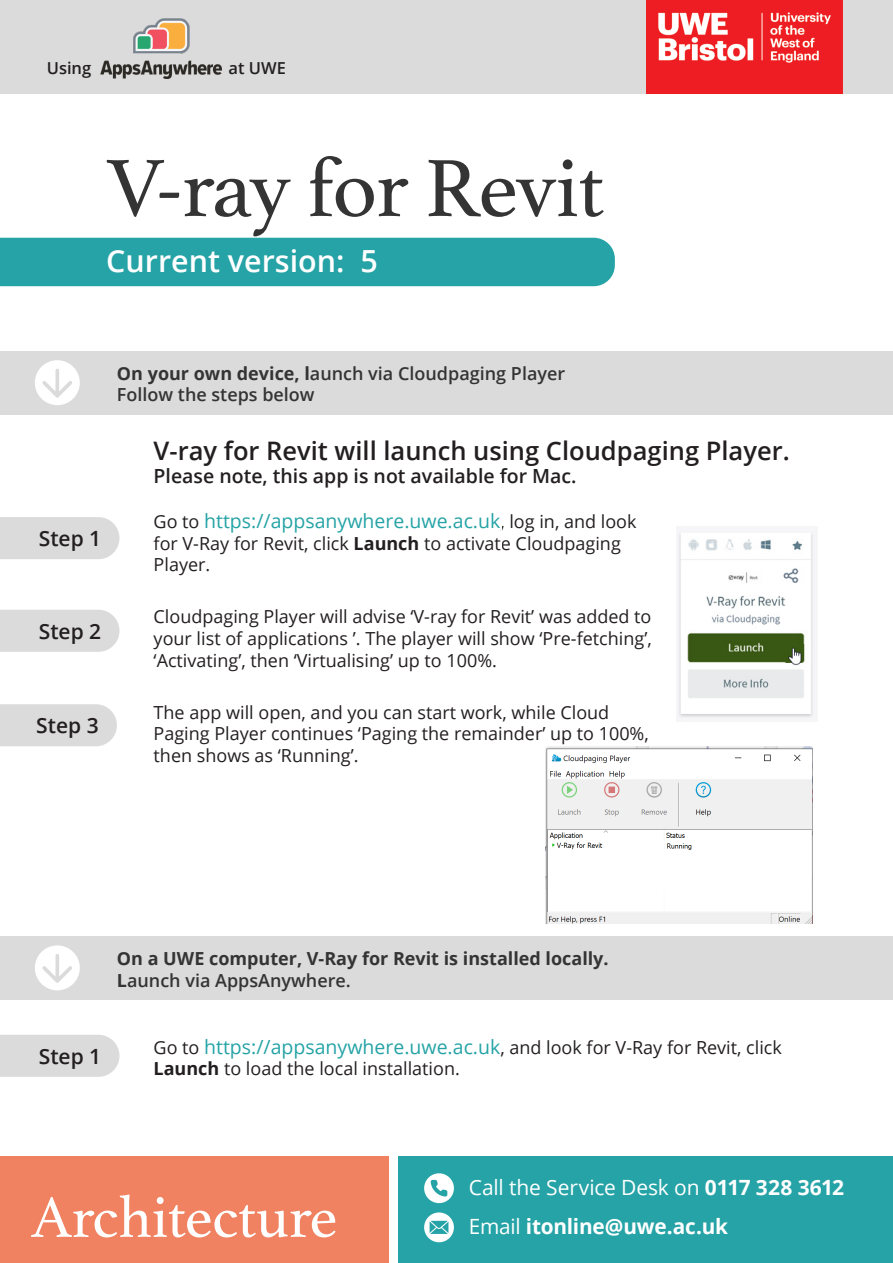
<style>
.page{position:relative;width:893px;height:1263px;background:#fff}
.page>*{position:absolute;margin:0;border:0;box-sizing:border-box;transform-origin:0 0}
.t1{font:85.5px "Athelas";letter-spacing:-.015em;color:#343434}
.t2{font:60.3px "Athelas";letter-spacing:-.01em;color:#fff}
.t3{font:600 30.45px "Open Sans";color:#fff}
.t4{font:600 25.5px "Open Sans";color:#231f20}
.t5{font:700 21px/39px "Open Sans";letter-spacing:-.01em;color:#fff}
.t6{font:600 21px "Open Sans";color:#231f20}
.t7{font:19.5px "Open Sans";color:#25a3a6}
.t8{font:600 19.5px "Open Sans";color:#231f20}
.t9{font:18px/21.6px "Open Sans";color:#231f20}
.t10{font:700 18px/21.6px "Open Sans";color:#343434}
.t11{font:600 18px/21.6px "Open Sans";color:#343434}
.t12{font:600 16.5px "Open Sans";color:#231f20}
.s1{font-weight:700}
.s2{font-size:18px;color:#231f20}
.s3{font-weight:600}
.s4{font-size:19.5px;color:#25a3a6}
.s5{font-weight:400}
</style>
<div class="page">
<div style="left:0;top:0;width:893px;height:94px;background:#dbdbdb"></div>
<div style="left:0;top:238px;width:615px;height:48px;background:#25a3a6"></div>
<img style="left:647px;top:1px;width:195px;height:93px">
<div style="left:0;top:1157px;width:893px;height:106px;background:#25a3a6"></div>
<div style="left:0;top:351px;width:893px;height:64px;background:#dbdbdb"></div>
<div style="left:424px;top:1173px;width:30px;height:30px;background:#fff;border-radius:50%"></div>
<svg style="left:431px;top:1180px;width:16px;height:16px"></svg>
<svg style="left:424px;top:1212px;width:30px;height:30px"></svg>
<svg style="left:430px;top:1221px;width:18px;height:13px"></svg>
<img style="left:100px;top:60px;width:121px;height:19px">
<img style="left:133px;top:19px;width:57px;height:35px">
<div style="left:35px;top:360px;width:45px;height:45px;background:#fff;border-radius:50%"></div>
<svg style="left:42px;top:369px;width:30px;height:29px"></svg>
<div style="left:0;top:1157px;width:394px;height:106px;background:#f08261"></div>
<div style="left:0;top:517px;width:119px;height:42px;background:#dbdbdb"></div>
<div style="left:0;top:610px;width:119px;height:42px;background:#dbdbdb"></div>
<div style="left:0;top:704px;width:117px;height:42px;background:#dbdbdb"></div>
<div style="left:389px;top:1156px;width:9px;height:107px;background:#fff"></div>
<img style="left:677px;top:531px;width:138px;height:188px">
<img style="left:545px;top:746px;width:267px;height:178px">
<div style="left:0;top:937px;width:893px;height:63px;background:#dbdbdb"></div>
<div style="left:35px;top:945px;width:45px;height:45px;background:#fff;border-radius:50%"></div>
<svg style="left:42px;top:954px;width:30px;height:29px"></svg>
<div style="left:0;top:1035px;width:119px;height:42px;background:#dbdbdb"></div>
<p class="t12" style="left:47px;top:57px;width:46px">Using</p>
<p class="t12" style="left:229px;top:57px;width:59px">at UWE</p>
<p class="t1" style="left:106px;top:140px;width:499px">V-ray for Revit</p>
<p class="t3" style="left:106px;top:240px;width:273px">Current version: 5</p>
<p class="t6" style="left:39px;top:524px;width:64px">Step 1</p>
<p class="t6" style="left:39px;top:617px;width:64px">Step 2</p>
<p class="t6" style="left:36px;top:711px;width:64px">Step 3</p>
<p class="t11" style="left:117px;top:362px;width:450px"><span class="s1">On your own device, l</span>aunch via Cloudpaging Player<br>Follow the steps below</p>
<p class="t4" style="left:154px;top:433px;width:638px">V-ray for Revit will launch using Cloudpaging Player.</p>
<p class="t8" style="left:154px;top:463px;width:424px">Please note, this app is not available for Mac.</p>
<p class="t7" style="left:154px;top:508px;width:484px"><span class="s2">Go to</span> https://appsanywhere.uwe.ac.uk<span class="s2">, log in, and look</span></p>
<p class="t9" style="left:154px;top:532px;width:469px">for V-Ray for Revit, click <span class="s1">Launch</span> to activate Cloudpaging<br>Player.</p>
<p class="t9" style="left:154px;top:606px;width:500px;text-align:justify">Cloudpaging Player will advise ‘V-ray for Revit’ was added to your list of applications ’. The player will show ‘Pre-fetching’, ‘Activating’, then ‘Virtualising’ up to 100%.</p>
<p class="t9" style="left:154px;top:701px;width:497px">The app will open, and you can start work, while Cloud<br>Paging Player continues ‘Paging the remainder’ up to 100%, then shows as ‘Running’.</p>
<p class="t6" style="left:39px;top:1042px;width:64px">Step 1</p>
<p class="t10" style="left:117px;top:947px;width:493px">On a UWE computer, V-Ray for Revit is installed locally.<br>L<span class="s3">aunch via AppsAnywhere.</span></p>
<p class="t9" style="left:154px;top:1036px;width:630px">Go to <span class="s4">https://appsanywhere.uwe.ac.uk</span>, and look for V-Ray for Revit, click<br><span class="s1">Launch</span> to load the local installation.</p>
<p class="t2" style="left:31px;top:1183px;width:308px">Architecture</p>
<p class="t5" style="left:469px;top:1168px;width:377px"><span class="s5">Call the Service Desk on</span> 0117 328 3612<br><span class="s5">Email</span> itonline@uwe.ac.uk</p>
</div>
